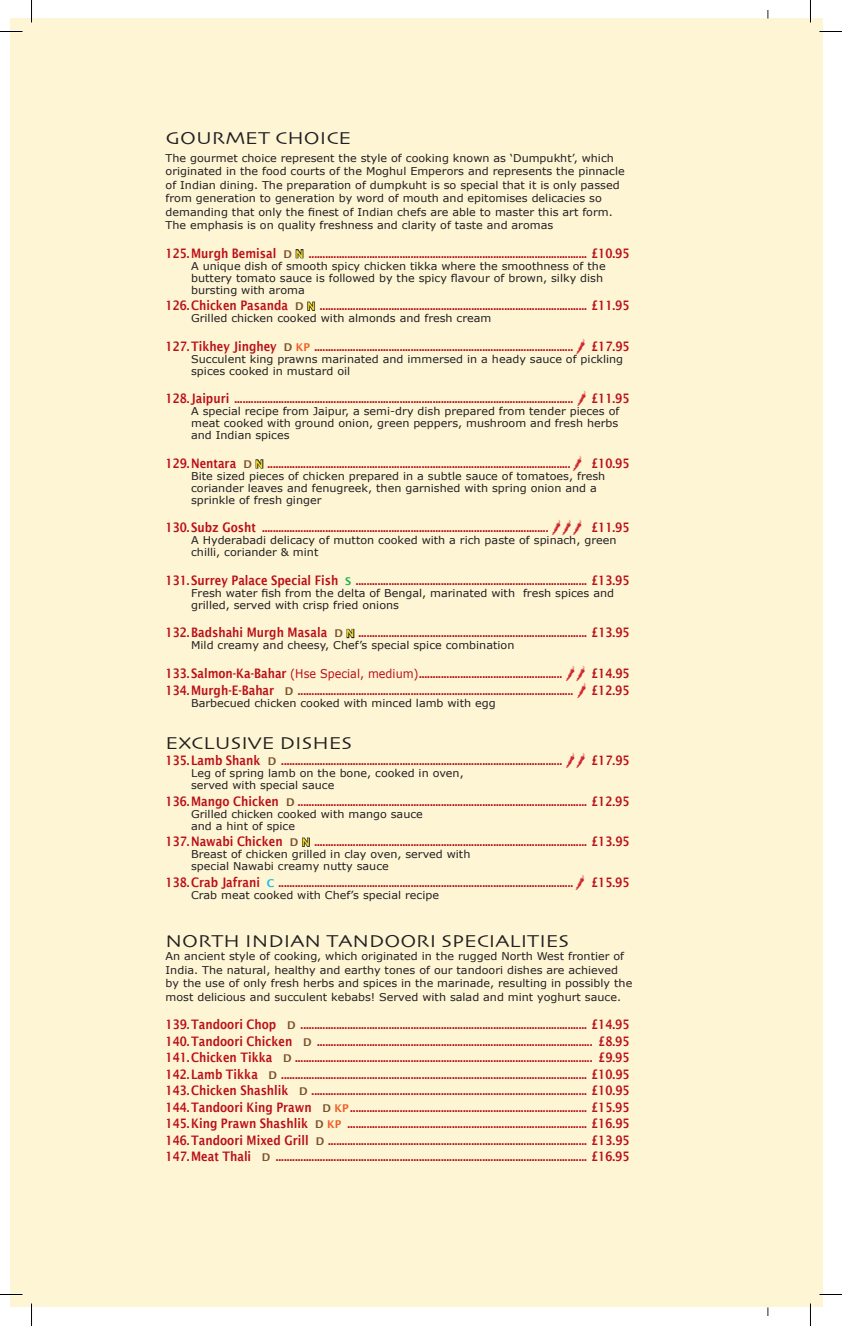
<style>
.page{position:relative;width:842px;height:1326px;background:#fff}
.page>*{position:absolute;margin:0;border:0;box-sizing:border-box;transform-origin:0 0}
.t1{font:18px "Skia";color:#231f20;scale:1.17 1}
.t2{font:600 13.05px/16.5px "Lucida Sans";color:#bb1018;text-align:justify;scale:.85 1}
.t3{font:10.65px/12px "Verdana";color:#231f20;scale:1.04 1}
.s1{font-size:10.65px;color:#7a542d}
.s2{font-size:10.65px;color:#fae22c}
.s3{font-size:10.65px;color:#f25b21}
.s4{font-size:10.65px;color:#1eb14b}
.s5{font-family:"Verdana";font-weight:400;font-size:12.15px}
.s6{font-size:10.65px;color:#12bbee}
</style>
<div class="page">
<div style="left:10px;top:19px;width:812px;height:1288px;background:#fef5d5"></div>
<svg style="left:295px;top:249px;width:9px;height:10px"></svg>
<svg style="left:307px;top:301px;width:8px;height:10px"></svg>
<svg style="left:255px;top:459px;width:9px;height:10px"></svg>
<svg style="left:346px;top:628px;width:9px;height:11px"></svg>
<svg style="left:302px;top:837px;width:8px;height:10px"></svg>
<hr style="left:0;top:1293px;width:22px;height:2px;background:#fff">
<hr style="left:819px;top:1293px;width:22px;height:2px;background:#fff">
<hr style="left:809px;top:0;width:2px;height:23px;background:#fff">
<hr style="left:809px;top:1303px;width:2px;height:23px;background:#fff">
<svg style="left:0;top:31px;width:22px;height:1px"></svg>
<svg style="left:819px;top:31px;width:22px;height:1px"></svg>
<svg style="left:0;top:1294px;width:22px;height:1px"></svg>
<svg style="left:819px;top:1294px;width:22px;height:1px"></svg>
<svg style="left:31px;top:0;width:1px;height:23px"></svg>
<svg style="left:31px;top:1303px;width:1px;height:23px"></svg>
<h1 class="t1" style="left:165px;top:127px;width:160px">GOURMET CHOICE</h1>
<p class="t3" style="left:165px;top:151px;width:443px;line-height:13.5px">The gourmet choice represent the style of cooking known as ‘Dumpukht’, which originated in the food courts of the Moghul Emperors and represents the pinnacle of Indian dining. The preparation of dumpkuht is so special that it is only passed from generation to generation by word of mouth and epitomises delicacies so demanding that only the finest of Indian chefs are able to master this art form.<br>The emphasis is on quality freshness and clarity of taste and aromas</p>
<p class="t2" style="left:165px;top:245px;width:547px">125.Murgh Bemisal <span class="s1">D</span> <span class="s2">N</span> ..................................................................................................... £10.95</p>
<p class="t3" style="left:191px;top:260px;width:400px">A unique dish of smooth spicy chicken tikka where the smoothness of the buttery tomato sauce is followed by the spicy flavour of brown, silky dish bursting with aroma</p>
<p class="t2" style="left:165px;top:297px;width:547px">126.Chicken Pasanda <span class="s1">D</span> <span class="s2">N</span> ................................................................................................. £11.95</p>
<p class="t3" style="left:191px;top:312px;width:290px">Grilled chicken cooked with almonds and fresh cream</p>
<p class="t2" style="left:165px;top:338px;width:547px">127.Tikhey Jinghey <span class="s1">D</span> <span class="s3">KP</span> .............................................................................................. £17.95</p>
<p class="t3" style="left:191px;top:353px;width:417px">Succulent king prawns marinated and immersed in a heady sauce of pickling spices cooked in mustard oil</p>
<p class="t2" style="left:165px;top:390px;width:481px">128. Jaipuri ...........................................................................................................................</p>
<p class="t2" style="left:591px;top:390px;width:47px">£11.95</p>
<p class="t3" style="left:191px;top:405px;width:413px;text-align:justify">A special recipe from Jaipur, a semi-dry dish prepared from tender pieces of meat cooked with ground onion, green peppers, mushroom and fresh herbs and Indian spices</p>
<p class="t2" style="left:165px;top:455px;width:547px">129.Nentara <span class="s1">D</span> <span class="s2">N</span> .............................................................................................................. £10.95</p>
<p class="t3" style="left:191px;top:470px;width:399px">Bite sized pieces of chicken prepared in a subtle sauce of tomatoes, fresh coriander leaves and fenugreek, then garnished with spring onion and a sprinkle of fresh ginger</p>
<p class="t2" style="left:165px;top:519px;width:451px">130.Subz Gosht ........................................................................................................</p>
<p class="t2" style="left:591px;top:519px;width:47px">£11.95</p>
<p class="t3" style="left:191px;top:534px;width:410px">A Hyderabadi delicacy of mutton cooked with a rich paste of spinach, green chilli, coriander &amp; mint</p>
<p class="t2" style="left:165px;top:572px;width:547px">131.Surrey Palace Special Fish <span class="s4">S</span> .................................................................................... £13.95</p>
<p class="t3" style="left:191px;top:587px;width:408px">Fresh water fish from the delta of Bengal, marinated with fresh spices and grilled, served with crisp fried onions</p>
<p class="t2" style="left:165px;top:624px;width:547px">132.Badshahi Murgh Masala <span class="s1">D</span> <span class="s2">N</span> ................................................................................... £13.95</p>
<p class="t3" style="left:191px;top:639px;width:312px">Mild creamy and cheesy, Chef’s special spice combination</p>
<p class="t2" style="left:165px;top:665px;width:468px">133.Salmon-Ka-Bahar <span class="s5">(Hse Special, medium)</span>....................................................</p>
<p class="t2" style="left:591px;top:665px;width:47px">£14.95</p>
<p class="t2" style="left:165px;top:681px;width:481px">134.Murgh-E-Bahar <span class="s1">D</span> ....................................................................................................</p>
<p class="t2" style="left:591px;top:681px;width:47px">£12.95</p>
<p class="t3" style="left:191px;top:696px;width:294px">Barbecued chicken cooked with minced lamb with egg</p>
<h1 class="t1" style="left:165px;top:732px;width:161px">EXCLUSIVE DISHES</h1>
<p class="t2" style="left:165px;top:752px;width:468px">135.Lamb Shank <span class="s1">D</span> ......................................................................................................</p>
<p class="t2" style="left:591px;top:752px;width:47px">£17.95</p>
<p class="t3" style="left:191px;top:767px;width:263px">Leg of spring lamb on the bone, cooked in oven, served with special sauce</p>
<p class="t2" style="left:165px;top:793px;width:547px">136.Mango Chicken <span class="s1">D</span> ......................................................................................................... £12.95</p>
<p class="t3" style="left:191px;top:808px;width:224px">Grilled chicken cooked with mango sauce and a hint of spice</p>
<p class="t2" style="left:165px;top:833px;width:547px">137.Nawabi Chicken <span class="s1">D</span> <span class="s2">N</span> ................................................................................................... £13.95</p>
<p class="t3" style="left:191px;top:848px;width:270px">Breast of chicken grilled in clay oven, served with special Nawabi creamy nutty sauce</p>
<p class="t2" style="left:165px;top:874px;width:481px">138.Crab Jafrani <span class="s6">C</span> ...........................................................................................................</p>
<p class="t2" style="left:591px;top:874px;width:47px">£15.95</p>
<p class="t3" style="left:191px;top:889px;width:240px">Crab meat cooked with Chef’s special recipe</p>
<h1 class="t1" style="left:165px;top:930px;width:346px">NORTH INDIAN TANDOORI SPECIALITIES</h1>
<p class="t3" style="left:165px;top:949px;width:450px;line-height:13.5px">An ancient style of cooking, which originated in the rugged North West frontier of India. The natural, healthy and earthy tones of our tandoori dishes are achieved by the use of only fresh herbs and spices in the marinade, resulting in possibly the most delicious and succulent kebabs! Served with salad and mint yoghurt sauce.</p>
<p class="t2" style="left:165px;top:1016px;width:547px">139.Tandoori Chop <span class="s1">D</span> ........................................................................................................ £14.95<br>140.Tandoori Chicken <span class="s1">D</span> .................................................................................................... £8.95<br>141.Chicken Tikka <span class="s1">D</span> ............................................................................................................ £9.95<br>142.Lamb Tikka <span class="s1">D</span> ............................................................................................................... £10.95<br>143.Chicken Shashlik <span class="s1">D</span> .................................................................................................... £10.95<br>144.Tandoori King Prawn <span class="s1">D</span> <span class="s3">KP</span>...................................................................................... £15.95<br>145.King Prawn Shashlik <span class="s1">D</span> <span class="s3">KP</span> ....................................................................................... £16.95<br>146.Tandoori Mixed Grill <span class="s1">D</span> .............................................................................................. £13.95<br>147.Meat Thali <span class="s1">D</span> ................................................................................................................. £16.95</p>
</div>
